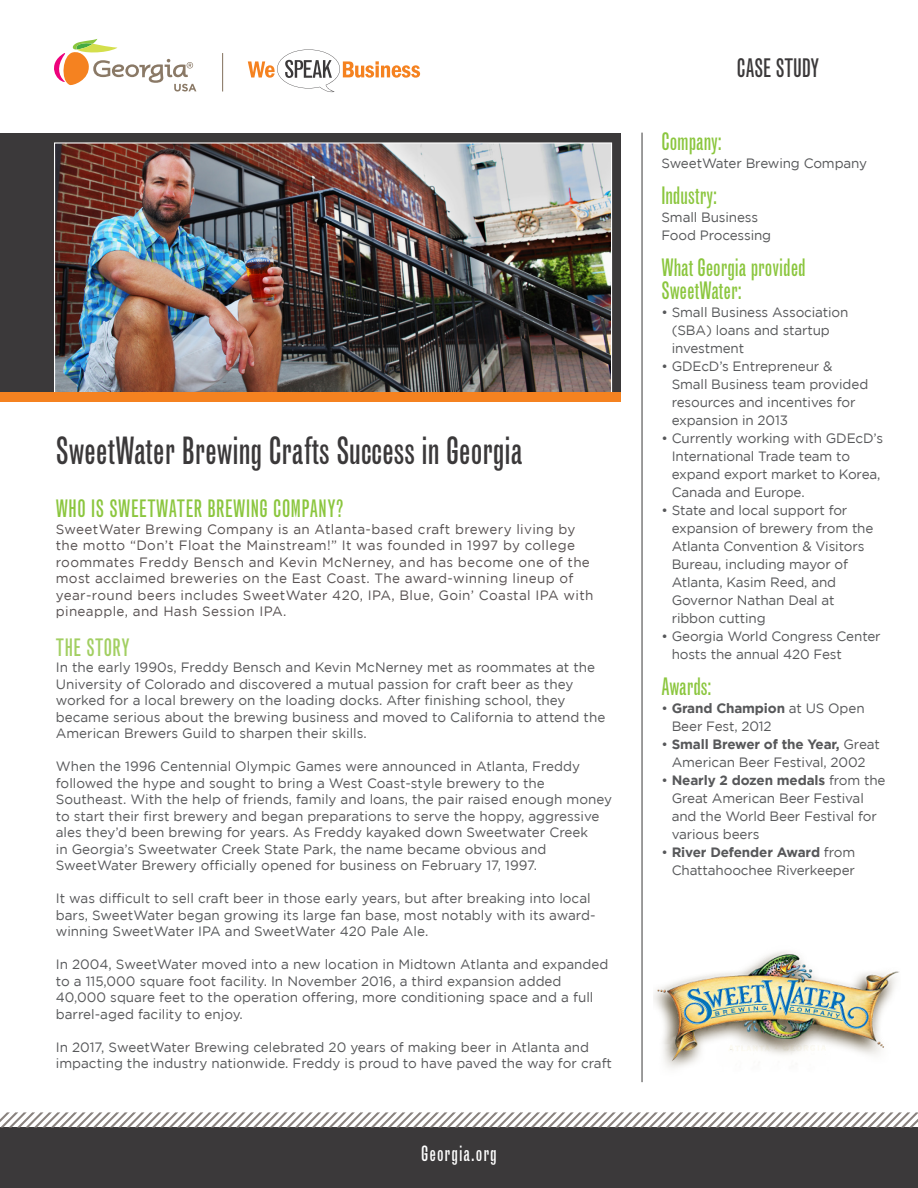
<style>
.page{position:relative;width:918px;height:1188px;background:#fff}
.page>*{position:absolute;margin:0;border:0;box-sizing:border-box;transform-origin:0 0}
.t1{font:37.5px "Grotesque MT Std Extra Cond";color:#3b393a}
.t2{font:25.5px "Grotesque MT Std Extra Cond";color:#3b393a}
.t3{font:24px/22.5px "Grotesque MT Std Extra Cond";color:#8bc63e}
.t4{font:24px "Grotesque MT Std Extra Cond";letter-spacing:.025em;color:#8bc63e}
.t5{font:24px "Grotesque MT Std Extra Cond";letter-spacing:.025em;color:#a2cf62}
.t6{font:21px "Grotesque MT Std Extra Cond";letter-spacing:.05em;color:#fff}
.t7{font:13.5px/18px "Gotham";color:#57585a}
.t8{font:13.5px/16.5px "Gotham";letter-spacing:.025em;color:#585252}
.s1{font-weight:700}
</style>
<div class="page">
<div style="left:0;top:133px;width:620px;height:267px;background:#3b393a"></div>
<img style="left:56px;top:144px;width:554px;height:248px">
<svg style="left:54px;top:39px;width:142px;height:53px"></svg>
<svg style="left:248px;top:49px;width:172px;height:43px"></svg>
<hr style="left:222px;top:53px;width:1px;height:39px;background:#8a7966">
<div style="left:0;top:1128px;width:918px;height:60px;background:#3b393a"></div>
<svg style="left:0;top:1112px;width:918px;height:16px"></svg>
<div style="left:0;top:392px;width:620px;height:9px;background:#f58220"></div>
<hr style="left:642px;top:133px;width:1px;height:949px;background:#3b393a">
<img style="left:653px;top:951px;width:246px;height:117px">
<p class="t1" style="left:56px;top:429px;width:468px">SweetWater Brewing Crafts Success in Georgia</p>
<p class="t4" style="left:56px;top:494px;width:289px">WHO IS SWEETWATER BREWING COMPANY?</p>
<p class="t8" style="left:56px;top:520px;width:539px">SweetWater Brewing Company is an Atlanta-based craft brewery living by the motto “Don’t Float the Mainstream!” It was founded in 1997 by college roommates Freddy Bensch and Kevin McNerney, and has become one of the most acclaimed breweries on the East Coast. The award-winning lineup of year-round beers includes SweetWater 420, IPA, Blue, Goin’ Coastal IPA with pineapple, and Hash Session IPA.</p>
<p class="t5" style="left:56px;top:633px;width:75px">THE STORY</p>
<p class="t7" style="left:56px;top:659px;width:551px;line-height:16.5px">In the early 1990s, Freddy Bensch and Kevin McNerney met as roommates at the University of Colorado and discovered a mutual passion for craft beer as they worked for a local brewery on the loading docks. After finishing school, they became serious about the brewing business and moved to California to attend the American Brewers Guild to sharpen their skills.</p>
<p class="t7" style="left:56px;top:758px;width:558px;line-height:16.5px">When the 1996 Centennial Olympic Games were announced in Atlanta, Freddy followed the hype and sought to bring a West Coast-style brewery to the Southeast. With the help of friends, family and loans, the pair raised enough money to start their first brewery and began preparations to serve the hoppy, aggressive ales they’d been brewing for years. As Freddy kayaked down Sweetwater Creek<br>in Georgia’s Sweetwater Creek State Park, the name became obvious and SweetWater Brewery officially opened for business on February 17, 1997.</p>
<p class="t7" style="left:56px;top:890px;width:541px;line-height:16.5px">It was difficult to sell craft beer in those early years, but after breaking into local bars, SweetWater began growing its large fan base, most notably with its award&shy;winning SweetWater IPA and SweetWater 420 Pale Ale.</p>
<p class="t7" style="left:56px;top:956px;width:554px;line-height:16.5px">In 2004, SweetWater moved into a new location in Midtown Atlanta and expanded to a 115,000 square foot facility. In November 2016, a third expansion added 40,000 square feet to the operation offering, more conditioning space and a full barrel-aged facility to enjoy.</p>
<p class="t7" style="left:56px;top:1039px;width:558px;line-height:16.5px">In 2017, SweetWater Brewing celebrated 20 years of making beer in Atlanta and impacting the industry nationwide. Freddy is proud to have paved the way for craft</p>
<p class="t6" style="left:421px;top:1141px;width:77px">Georgia.org</p>
<p class="t2" style="left:737px;top:53px;width:84px">CASE STUDY</p>
<p class="t3" style="left:661px;top:131px;width:62px">Company:</p>
<p class="t7" style="left:661px;top:154px;width:207px">SweetWater Brewing Company</p>
<p class="t3" style="left:661px;top:185px;width:57px">Industry:</p>
<p class="t7" style="left:661px;top:208px;width:98px">Small Business</p>
<p class="t7" style="left:661px;top:226px;width:111px">Food Processing</p>
<p class="t3" style="left:661px;top:257px;width:146px">What Georgia provided<br>SweetWater:</p>
<p class="t7" style="left:672px;top:303px;width:178px;text-indent:-10px">• Small Business Association (SBA) loans and startup investment</p>
<p class="t7" style="left:672px;top:357px;width:198px;text-indent:-10px">• GDEcD’s Entrepreneur &amp;<br>Small Business team provided resources and incentives for expansion in 2013</p>
<p class="t7" style="left:672px;top:429px;width:213px;text-indent:-10px">• Currently working with GDEcD’s<br>International Trade team to expand export market to Korea,<br>Canada and Europe.</p>
<p class="t7" style="left:672px;top:501px;width:203px;text-indent:-10px">• State and local support for expansion of brewery from the<br>Atlanta Convention &amp; Visitors<br>Bureau, including mayor of<br>Atlanta, Kasim Reed, and<br>Governor Nathan Deal at ribbon cutting</p>
<p class="t7" style="left:672px;top:627px;width:211px;text-indent:-10px">• Georgia World Congress Center hosts the annual 420 Fest</p>
<p class="t3" style="left:661px;top:675px;width:52px">Awards:</p>
<p class="t7" style="left:672px;top:699px;width:194px;text-indent:-10px">• <span class="s1">Grand Champion</span> at US Open<br>Beer Fest, 2012</p>
<p class="t7" style="left:661px;top:735px;width:220px;text-align:center">• <span class="s1">Small Brewer of the Year,</span> Great<br>American Beer Festival, 2002</p>
<p class="t7" style="left:672px;top:771px;width:215px;text-indent:-10px">• <span class="s1">Nearly 2 dozen medals</span> from the<br>Great American Beer Festival and the World Beer Festival for various beers</p>
<p class="t7" style="left:661px;top:843px;width:195px;text-align:right">• <span class="s1">River Defender Award</span> from<br>Chattahoochee Riverkeeper</p>
</div>
